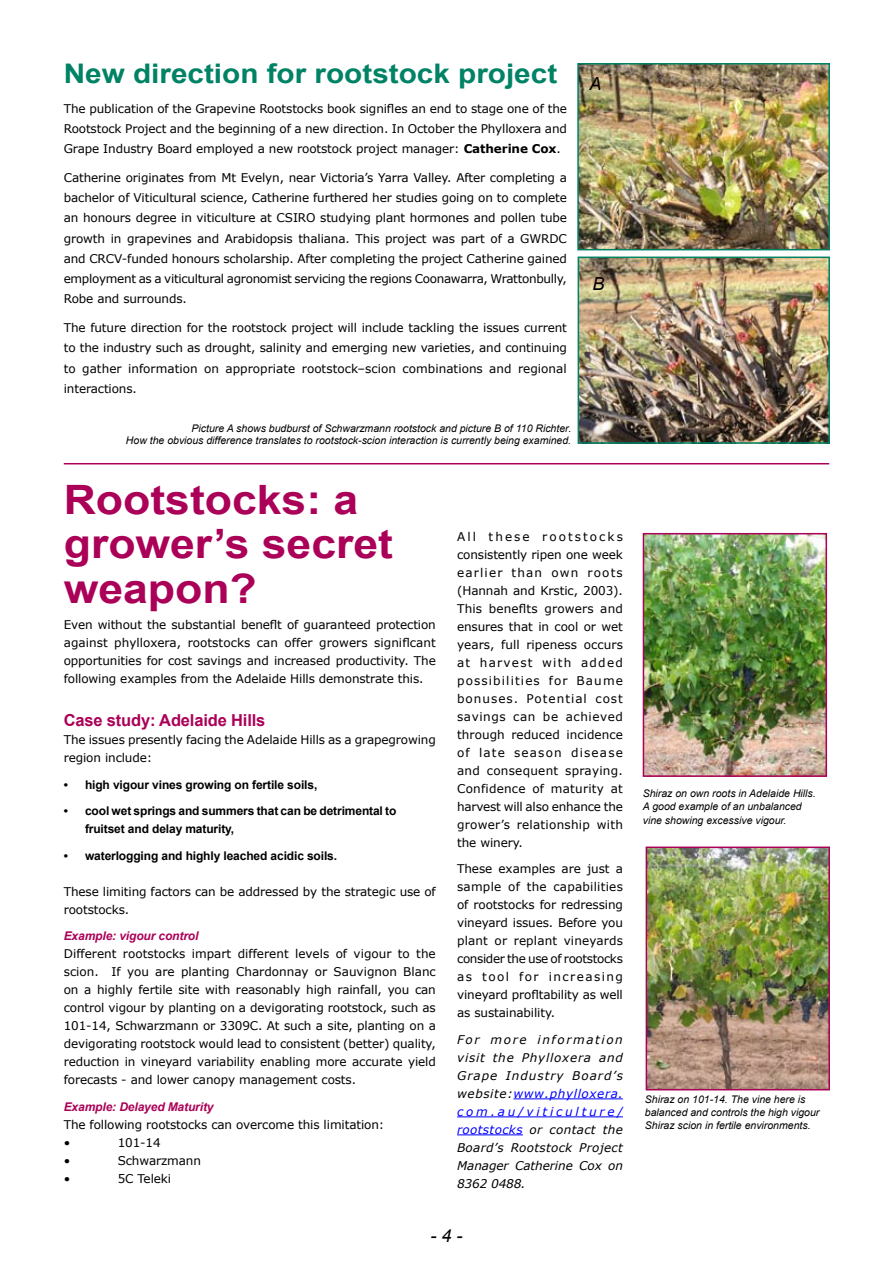
<style>
.page{position:relative;width:893px;height:1263px;background:#fff}
.page>*{position:absolute;margin:0;border:0;box-sizing:border-box;transform-origin:0 0}
.t1{font:700 40.5px/44.7px "Arial";color:#ab0058;scale:1.1 1}
.t2{font:700 27px "Arial";color:#008264;scale:1.1 1}
.t3{font:italic 18px "Arial";color:#000}
.t4{font:700 16.5px "Arial";letter-spacing:-.01em;color:#ab0058}
.t5{font:12px/18px "Verdana";letter-spacing:-.01em;color:#000;text-align:justify}
.t6{font:italic 12px/18px "Verdana";letter-spacing:-.005em;color:#000;text-align:justify}
.t7{font:700 12px/18px "Arial";letter-spacing:-.01em;color:#000}
.t8{font:italic 700 12px "Arial";letter-spacing:-.01em;color:#ab0058}
.t9{font:italic 10.5px/12.6px "Arial";color:#000}
.s1{font-weight:700}
.s2{color:#00f}
</style>
<div class="page">
<img style="left:580px;top:66px;width:247px;height:181px">
<div style="left:577px;top:63px;width:253px;height:187px;border:2px solid #008264"></div>
<img style="left:581px;top:260px;width:246px;height:181px">
<div style="left:578px;top:257px;width:252px;height:187px;border:2px solid #008264"></div>
<hr style="left:513px;top:1098px;width:110px;height:1px;background:#00f">
<hr style="left:457px;top:1116px;width:166px;height:1px;background:#00f">
<hr style="left:457px;top:1134px;width:66px;height:1px;background:#00f">
<img style="left:646px;top:536px;width:178px;height:238px">
<div style="left:643px;top:533px;width:184px;height:244px;border:2px solid #ab0058"></div>
<img style="left:649px;top:849px;width:178px;height:238px">
<div style="left:646px;top:846px;width:184px;height:244px;border:2px solid #ab0058"></div>
<hr style="left:64px;top:463px;width:765px;height:1px;background:#ab0058">
<h2 class="t2" style="left:64px;top:59px;width:450px">New direction for rootstock project</h2>
<p class="t5" style="left:64px;top:98px;width:505px;line-height:20.2px">The publication of the Grapevine Rootstocks book signifies an end to stage one of the Rootstock Project and the beginning of a new direction. In October the Phylloxera and Grape Industry Board employed a new rootstock project manager: <span class="s1">Catherine Cox</span>.</p>
<p class="t5" style="left:64px;top:167px;width:505px;line-height:20.2px">Catherine originates from Mt Evelyn, near Victoria’s Yarra Valley. After completing a bachelor of Viticultural science, Catherine furthered her studies going on to complete an honours degree in viticulture at CSIRO studying plant hormones and pollen tube growth in grapevines and Arabidopsis thaliana. This project was part of a GWRDC and CRCV-funded honours scholarship. After completing the project Catherine gained employment as a viticultural agronomist servicing the regions Coonawarra, Wrattonbully, Robe and surrounds.</p>
<p class="t5" style="left:64px;top:317px;width:505px;line-height:20.2px">The future direction for the rootstock project will include tackling the issues current to the industry such as drought, salinity and emerging new varieties, and continuing to gather information on appropriate rootstock–scion combinations and regional interactions.</p>
<p class="t9" style="left:126px;top:422px;width:447px;text-align:right">Picture A shows budburst of Schwarzmann rootstock and picture B of 110 Richter.<br>How the obvious difference translates to rootstock-scion interaction is currently being examined.</p>
<h3 class="t3" style="left:590px;top:73px;width:14px">A</h3>
<h3 class="t3" style="left:592px;top:273px;width:14px">B</h3>
<h1 class="t1" style="left:64px;top:477px;width:301px">Rootstocks: a grower’s secret weapon?</h1>
<p class="t5" style="left:64px;top:615px;width:374px">Even without the substantial benefit of guaranteed protection against phylloxera, rootstocks can offer growers significant opportunities for cost savings and increased productivity. The following examples from the Adelaide Hills demonstrate this.</p>
<h3 class="t4" style="left:64px;top:711px;width:203px">Case study: Adelaide Hills</h3>
<p class="t5" style="left:64px;top:730px;width:374px">The issues presently facing the Adelaide Hills as a grapegrowing region include:</p>
<p class="t7" style="left:64px;top:775px;width:255px">• high vigour vines growing on fertile soils,</p>
<p class="t7" style="left:85px;top:802px;width:313px;text-indent:-21px">• cool wet springs and summers that can be detrimental to fruitset and delay maturity,</p>
<p class="t7" style="left:64px;top:846px;width:275px">• waterlogging and highly leached acidic soils.</p>
<p class="t5" style="left:64px;top:882px;width:374px">These limiting factors can be addressed by the strategic use of rootstocks.</p>
<p class="t8" style="left:64px;top:929px;width:136px">Example: vigour control</p>
<p class="t5" style="left:64px;top:944px;width:374px">Different rootstocks impart different levels of vigour to the scion. If you are planting Chardonnay or Sauvignon Blanc on a highly fertile site with reasonably high rainfall, you can control vigour by planting on a devigorating rootstock, such as 101-14, Schwarzmann or 3309C. At such a site, planting on a devigorating rootstock would lead to consistent (better) quality, reduction in vineyard variability enabling more accurate yield forecasts - and lower canopy management costs.</p>
<p class="t8" style="left:64px;top:1100px;width:151px">Example: Delayed Maturity</p>
<p class="t5" style="left:64px;top:1115px;width:322px">The following rootstocks can overcome this limitation: •</p>
<p class="t5" style="left:118px;top:1133px;width:45px">101-14</p>
<p class="t5" style="left:64px;top:1151px;width:8px">•</p>
<p class="t5" style="left:118px;top:1151px;width:85px">Schwarzmann</p>
<p class="t5" style="left:64px;top:1169px;width:8px">•</p>
<p class="t5" style="left:118px;top:1169px;width:55px">5C Teleki</p>
<p class="t5" style="left:457px;top:527px;width:167px">All these rootstocks consistently ripen one week earlier than own roots (Hannah and Krstic, 2003).<br>This benefits growers and ensures that in cool or wet years, full ripeness occurs at harvest with added possibilities for Baume bonuses. Potential cost savings can be achieved through reduced incidence of late season disease and consequent spraying.<br>Confidence of maturity at harvest will also enhance the grower’s relationship with the winery.</p>
<p class="t5" style="left:457px;top:859px;width:167px">These examples are just a sample of the capabilities of rootstocks for redressing vineyard issues. Before you plant or replant vineyards consider the use of rootstocks as tool for increasing vineyard profitability as well as sustainability.</p>
<p class="t6" style="left:457px;top:1030px;width:167px">For more information visit the Phylloxera and Grape Industry Board’s website:<span class="s2">www.phylloxera. com.au/viticulture/ rootstocks</span> or contact the Board’s Rootstock Project Manager Catherine Cox on 8362 0488.</p>
<h3 class="t3" style="left:430px;top:1225px;width:34px">- 4 -</h3>
<p class="t9" style="left:643px;top:787px;width:174px">Shiraz on own roots in Adelaide Hills.<br>A good example of an unbalanced</p>
<p class="t9" style="left:643px;top:814px;width:145px">vine showing excessive vigour.</p>
<p class="t9" style="left:645px;top:1093px;width:176px">Shiraz on 101-14. The vine here is balanced and controls the high vigour<br>Shiraz scion in fertile environments.</p>
</div>
